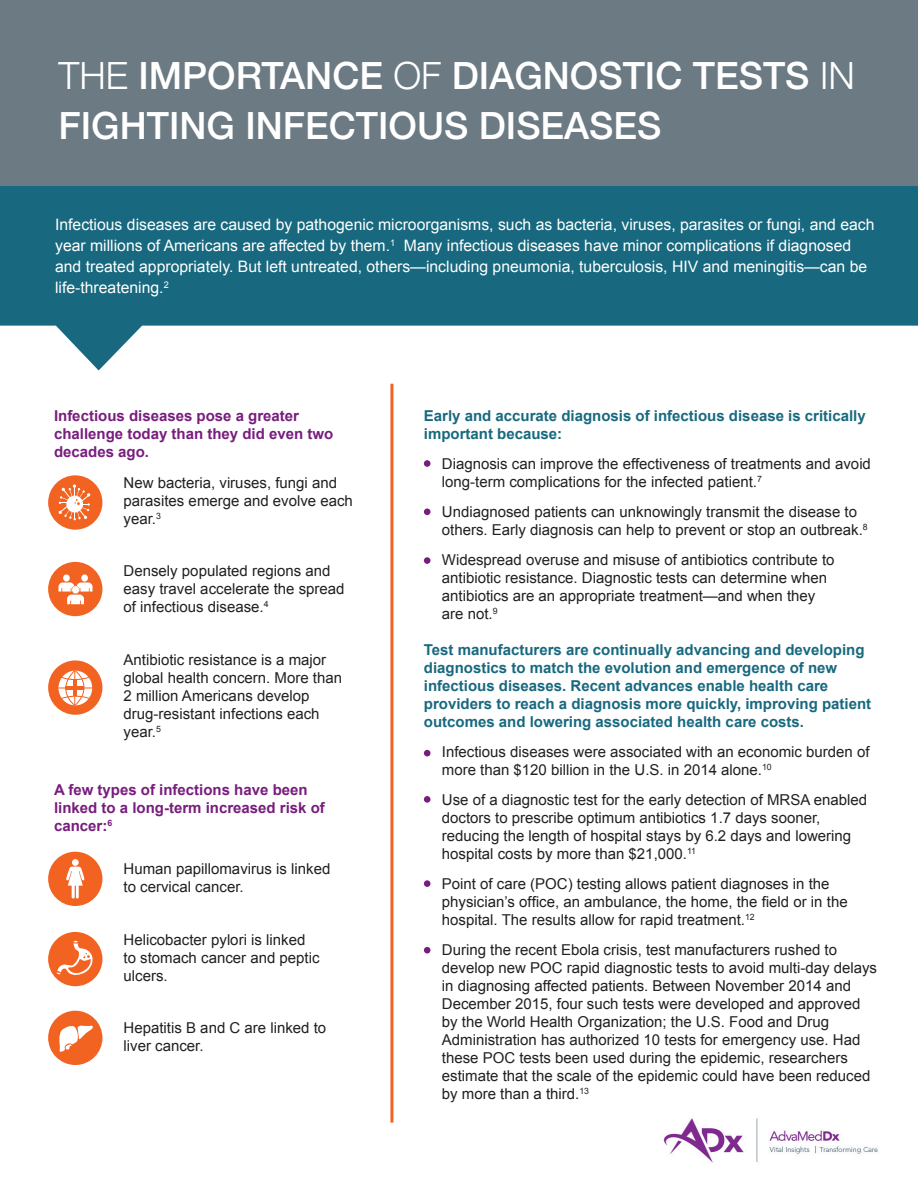
<style>
.page{position:relative;width:918px;height:1188px;background:#fff}
.page>*{position:absolute;margin:0;border:0;box-sizing:border-box;transform-origin:0 0}
.t1{font:500 37.5px/49.5px "Helvetica Neue";color:#fff}
.t2{font:15.75px/21px "Arial";color:#fff}
.t3{font:15px/18px "Arial";color:#231f20}
.t4{font:700 15px/18px "Arial";color:#18697f}
.t5{font:700 15px/18px "Arial";color:#781d7d}
.s1{font-weight:300}
</style>
<div class="page">
<div style="left:0;top:0;width:918px;height:195px;background:#6b7a83"></div>
<svg style="left:0;top:186px;width:918px;height:184px;fill:#18697f"></svg>
<hr style="left:390px;top:384px;width:3px;height:739px;background:#f26221">
<div style="left:48px;top:475px;width:54px;height:55px;background:#f26221;border-radius:50%"></div>
<div style="left:48px;top:562px;width:54px;height:54px;background:#f26221;border-radius:50%"></div>
<div style="left:48px;top:660px;width:54px;height:55px;background:#f26221;border-radius:50%"></div>
<div style="left:48px;top:852px;width:54px;height:54px;background:#f26221;border-radius:50%"></div>
<div style="left:48px;top:932px;width:54px;height:54px;background:#f26221;border-radius:50%"></div>
<div style="left:48px;top:1011px;width:54px;height:54px;background:#f26221;border-radius:50%"></div>
<svg style="left:59px;top:484px;width:31px;height:36px"></svg>
<div style="left:63px;top:574px;width:7px;height:8px;background:#fff;border-radius:50%"></div>
<div style="left:81px;top:574px;width:7px;height:8px;background:#fff;border-radius:50%"></div>
<svg style="left:58px;top:583px;width:34px;height:21px"></svg>
<svg style="left:55px;top:670px;width:38px;height:36px"></svg>
<hr style="left:74px;top:671px;width:1px;height:34px;background:#f26322">
<hr style="left:73px;top:680px;width:4px;height:16px;background:#f26221">
<hr style="left:66px;top:686px;width:18px;height:4px;background:#f26221">
<svg style="left:66px;top:867px;width:19px;height:32px"></svg>
<div style="left:72px;top:859px;width:7px;height:7px;background:#fff;border-radius:50%"></div>
<svg style="left:57px;top:941px;width:36px;height:34px"></svg>
<svg style="left:59px;top:1025px;width:34px;height:27px"></svg>
<div style="left:424px;top:460px;width:6px;height:7px;background:#781d7d;border-radius:50%"></div>
<div style="left:424px;top:508px;width:6px;height:7px;background:#781d7d;border-radius:50%"></div>
<div style="left:424px;top:557px;width:6px;height:7px;background:#781d7d;border-radius:50%"></div>
<svg style="left:424px;top:750px;width:6px;height:6px"></svg>
<div style="left:424px;top:796px;width:6px;height:7px;background:#781d7d;border-radius:50%"></div>
<div style="left:424px;top:880px;width:6px;height:7px;background:#781d7d;border-radius:50%"></div>
<div style="left:424px;top:947px;width:6px;height:7px;background:#781d7d;border-radius:50%"></div>
<img style="left:663px;top:1118px;width:215px;height:45px">
<h1 class="t1" style="left:59px;top:48px;width:798px"><span class="s1">THE</span> IMPORTANCE <span class="s1">OF</span> DIAGNOSTIC TESTS <span class="s1">IN<br></span>FIGHTING INFECTIOUS DISEASES</h1>
<p class="t2" style="left:55px;top:214px;width:821px">Infectious diseases are caused by pathogenic microorganisms, such as bacteria, viruses, parasites or fungi, and each year millions of Americans are affected by them.<sup>1</sup> Many infectious diseases have minor complications if diagnosed and treated appropriately. But left untreated, others—including pneumonia, tuberculosis, HIV and meningitis—can be life-threatening.<sup>2</sup></p>
<p class="t5" style="left:54px;top:407px;width:281px">Infectious diseases pose a greater challenge today than they did even two decades ago.</p>
<p class="t3" style="left:124px;top:474px;width:231px">New bacteria, viruses, fungi and parasites emerge and evolve each year.<sup>3</sup></p>
<p class="t3" style="left:124px;top:562px;width:222px">Densely populated regions and easy travel accelerate the spread of infectious disease.<sup>4</sup></p>
<p class="t3" style="left:124px;top:651px;width:220px">Antibiotic resistance is a major global health concern. More than<br>2 million Americans develop drug-resistant infections each year.<sup>5</sup></p>
<p class="t5" style="left:54px;top:781px;width:272px">A few types of infections have been linked to a long-term increased risk of cancer:<sup>6</sup></p>
<p class="t3" style="left:124px;top:860px;width:208px">Human papillomavirus is linked to cervical cancer.</p>
<p class="t3" style="left:124px;top:931px;width:197px">Helicobacter pylori is linked to stomach cancer and peptic ulcers.</p>
<p class="t3" style="left:124px;top:1019px;width:204px">Hepatitis B and C are linked to liver cancer.</p>
<p class="t4" style="left:424px;top:407px;width:443px">Early and accurate diagnosis of infectious disease is critically important because:</p>
<p class="t3" style="left:442px;top:455px;width:431px">Diagnosis can improve the effectiveness of treatments and avoid long-term complications for the infected patient.<sup>7</sup></p>
<p class="t3" style="left:442px;top:503px;width:427px">Undiagnosed patients can unknowingly transmit the disease to others. Early diagnosis can help to prevent or stop an outbreak.<sup>8</sup></p>
<p class="t3" style="left:442px;top:551px;width:394px">Widespread overuse and misuse of antibiotics contribute to antibiotic resistance. Diagnostic tests can determine when antibiotics are an appropriate treatment—and when they are not.<sup>9</sup></p>
<p class="t4" style="left:424px;top:641px;width:449px">Test manufacturers are continually advancing and developing diagnostics to match the evolution and emergence of new infectious diseases. Recent advances enable health care providers to reach a diagnosis more quickly, improving patient outcomes and lowering associated health care costs.</p>
<p class="t3" style="left:442px;top:743px;width:429px">Infectious diseases were associated with an economic burden of more than $120 billion in the U.S. in 2014 alone.<sup>10</sup></p>
<p class="t3" style="left:442px;top:791px;width:427px">Use of a diagnostic test for the early detection of MRSA enabled doctors to prescribe optimum antibiotics 1.7 days sooner, reducing the length of hospital stays by 6.2 days and lowering hospital costs by more than $21,000.<sup>11</sup></p>
<p class="t3" style="left:442px;top:875px;width:407px">Point of care (POC) testing allows patient diagnoses in the physician’s office, an ambulance, the home, the field or in the hospital. The results allow for rapid treatment.<sup>12</sup></p>
<p class="t3" style="left:442px;top:941px;width:437px">During the recent Ebola crisis, test manufacturers rushed to develop new POC rapid diagnostic tests to avoid multi-day delays in diagnosing affected patients. Between November 2014 and December 2015, four such tests were developed and approved by the World Health Organization; the U.S. Food and Drug Administration has authorized 10 tests for emergency use. Had these POC tests been used during the epidemic, researchers estimate that the scale of the epidemic could have been reduced by more than a third.<sup>13</sup></p>
</div>
